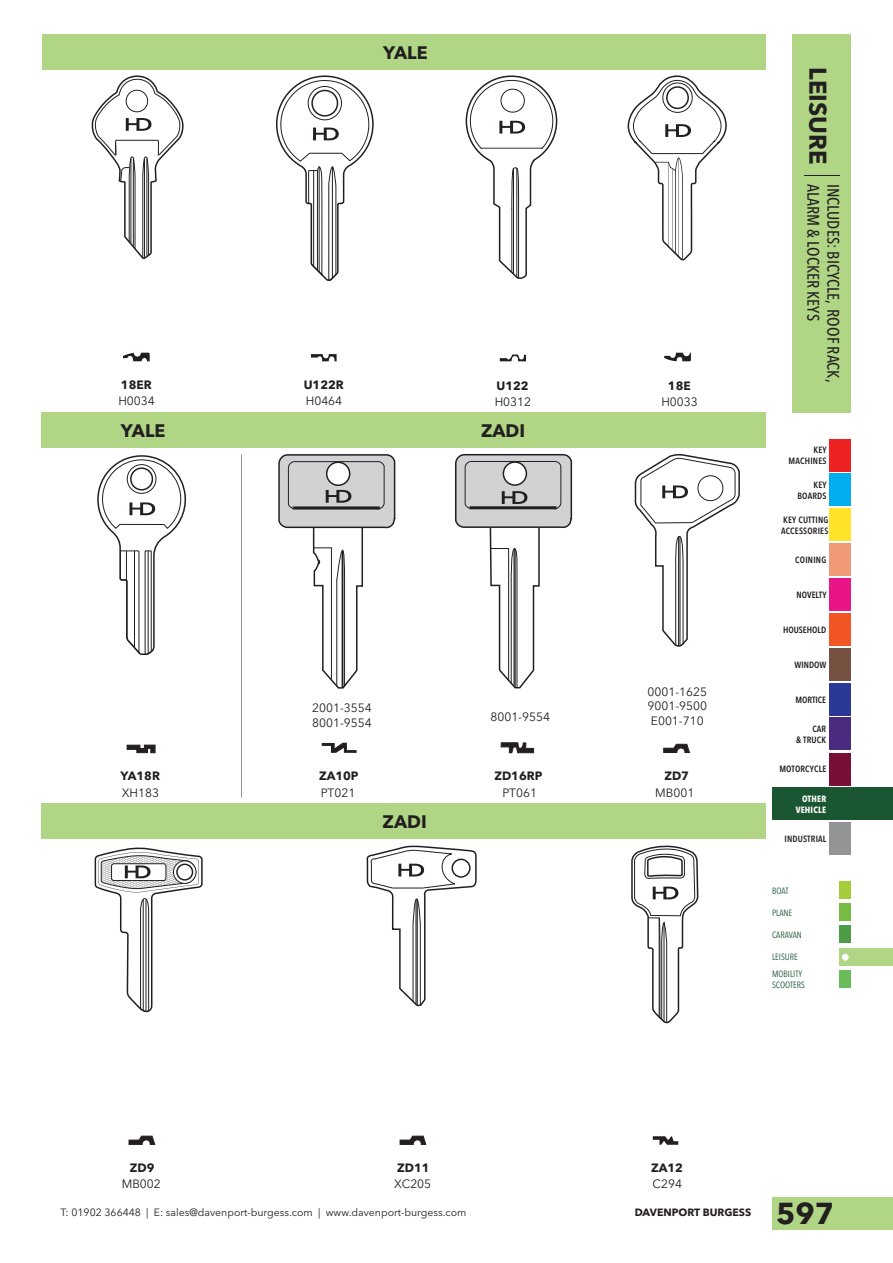
<style>
.page{position:relative;width:893px;height:1263px;background:#fff}
.page>*{position:absolute;margin:0;border:0;box-sizing:border-box;transform-origin:0 0}
.t1{font:700 30px "Avenir Next LT Pro";color:#231f20}
.t2{font:700 24px "Avenir Next LT Pro";color:#231f20}
.t3{font:700 18px "Avenir Next LT Pro";color:#231f20}
.t4{font:500 condensed 16.5px "Avenir Next LT Pro";color:#231f20}
.t5{font:12px/14.4px "Avenir Next LT Pro";color:#231f20}
.t6{font:700 12px "Avenir Next LT Pro";color:#231f20}
.t7{font:10.5px "Avenir Next LT Pro";color:#231f20}
.t8{font:700 10.5px "Avenir Next LT Pro";color:#231f20}
.t9{font:600 condensed 9px/10.8px "Avenir Next LT Pro";letter-spacing:.02em;color:#231f20;text-align:right}
.t10{font:condensed 9px/10.8px "Avenir Next LT Pro";color:#195631}
.t11{font:600 condensed 9px "Avenir Next LT Pro";color:#231f20}
.t12{font:700 condensed 9px/10.8px "Avenir Next LT Pro";letter-spacing:.02em;color:#fff;text-align:right}
</style>
<div class="page">
<svg style="left:123px;top:353px;width:27px;height:8px"></svg>
<svg style="left:311px;top:354px;width:26px;height:7px"></svg>
<svg style="left:500px;top:355px;width:26px;height:6px"></svg>
<svg style="left:664px;top:353px;width:27px;height:8px"></svg>
<svg style="left:322px;top:743px;width:35px;height:10px"></svg>
<svg style="left:501px;top:742px;width:33px;height:11px"></svg>
<svg style="left:663px;top:743px;width:27px;height:10px"></svg>
<svg style="left:128px;top:1135px;width:28px;height:10px"></svg>
<svg style="left:399px;top:1135px;width:28px;height:10px"></svg>
<svg style="left:653px;top:1136px;width:25px;height:9px"></svg>
<svg style="left:276px;top:75px;width:98px;height:206px"></svg>
<svg style="left:628px;top:75px;width:99px;height:185px"></svg>
<svg style="left:97px;top:455px;width:89px;height:200px"></svg>
<svg style="left:278px;top:454px;width:118px;height:235px"></svg>
<svg style="left:455px;top:454px;width:118px;height:235px"></svg>
<svg style="left:631px;top:845px;width:68px;height:179px"></svg>
<svg style="left:127px;top:745px;width:28px;height:8px"></svg>
<svg style="left:634px;top:454px;width:106px;height:193px"></svg>
<svg style="left:366px;top:845px;width:111px;height:162px"></svg>
<div style="left:466px;top:75px;width:91px;height:92px;border:2px solid #231f20;border-radius:50%"></div>
<svg style="left:470px;top:80px;width:83px;height:199px"></svg>
<svg style="left:91px;top:75px;width:93px;height:184px"></svg>
<svg style="left:95px;top:847px;width:108px;height:165px"></svg>
<div style="left:772px;top:1197px;width:121px;height:32px;background:#afd585"></div>
<div style="left:42px;top:412px;width:724px;height:36px;background:#afd585"></div>
<div style="left:42px;top:803px;width:724px;height:36px;background:#afd585"></div>
<div style="left:43px;top:34px;width:723px;height:35px;background:#afd585"></div>
<div style="left:791px;top:34px;width:59px;height:378px;background:#afd585"></div>
<div style="left:830px;top:439px;width:21px;height:32px;background:#ee2123"></div>
<div style="left:830px;top:474px;width:21px;height:32px;background:#00aeef"></div>
<div style="left:830px;top:509px;width:21px;height:32px;background:#ffe22a"></div>
<div style="left:830px;top:543px;width:21px;height:33px;background:#f09977"></div>
<div style="left:830px;top:578px;width:21px;height:33px;background:#ea1489"></div>
<div style="left:830px;top:613px;width:21px;height:32px;background:#f15624"></div>
<div style="left:830px;top:648px;width:21px;height:32px;background:#775243"></div>
<div style="left:830px;top:683px;width:21px;height:32px;background:#2b3895"></div>
<div style="left:830px;top:718px;width:21px;height:32px;background:#492b7f"></div>
<div style="left:772px;top:788px;width:121px;height:32px;background:#195631"></div>
<div style="left:830px;top:823px;width:21px;height:32px;background:#939595"></div>
<div style="left:830px;top:753px;width:21px;height:32px;background:#780f37"></div>
<hr style="left:804px;top:175px;width:36px;height:1px;background:#231f20">
<hr style="left:241px;top:454px;width:1px;height:343px;background:#929595">
<div style="left:839px;top:881px;width:12px;height:18px;background:#a3cd39"></div>
<div style="left:839px;top:903px;width:12px;height:18px;background:#76bb42"></div>
<div style="left:839px;top:948px;width:54px;height:17px;background:#afd585"></div>
<div style="left:839px;top:925px;width:12px;height:18px;background:#4b9c44"></div>
<div style="left:839px;top:970px;width:12px;height:18px;background:#69bc59"></div>
<div style="left:842px;top:954px;width:7px;height:7px;background:#fff;border-radius:50%"></div>
<h3 class="t3" style="left:383px;top:41px;width:46px">YALE</h3>
<p class="t6" style="left:121px;top:378px;width:32px">18ER</p>
<p class="t6" style="left:304px;top:377px;width:42px">U122R</p>
<p class="t6" style="left:497px;top:378px;width:34px">U122</p>
<p class="t6" style="left:668px;top:378px;width:24px">18E</p>
<p class="t5" style="left:118px;top:394px;width:38px">H0034</p>
<p class="t5" style="left:306px;top:393px;width:38px">H0464</p>
<p class="t5" style="left:495px;top:394px;width:38px">H0312</p>
<p class="t5" style="left:661px;top:394px;width:38px">H0033</p>
<h3 class="t3" style="left:121px;top:420px;width:46px">YALE</h3>
<h3 class="t3" style="left:481px;top:420px;width:46px">ZADI</h3>
<p class="t5" style="left:312px;top:701px;width:61px">2001-3554<br>8001-9554</p>
<p class="t5" style="left:490px;top:709px;width:61px">8001-9554</p>
<p class="t5" style="left:647px;top:684px;width:61px;text-align:justify">0001-1625<br>9001-9500<br>E001-710</p>
<p class="t6" style="left:120px;top:769px;width:41px">YA18R</p>
<p class="t6" style="left:319px;top:769px;width:41px">ZA10P</p>
<p class="t6" style="left:494px;top:769px;width:50px">ZD16RP</p>
<p class="t6" style="left:664px;top:769px;width:26px">ZD7</p>
<p class="t5" style="left:122px;top:786px;width:39px">XH183</p>
<p class="t5" style="left:321px;top:786px;width:36px">PT021</p>
<p class="t5" style="left:502px;top:786px;width:36px">PT061</p>
<p class="t5" style="left:655px;top:786px;width:41px">MB001</p>
<h3 class="t3" style="left:383px;top:811px;width:46px">ZADI</h3>
<h2 class="t2" style="left:832px;top:67px;width:99px;rotate:90deg">LEISURE</h2>
<h3 class="t4" style="left:823px;top:184px;width:138px;rotate:90deg">ALARM &amp; LOCKER KEYS</h3>
<h3 class="t4" style="left:843px;top:184px;width:200px;rotate:90deg">INCLUDES: BICYCLE, ROOF RACK,</h3>
<p class="t9" style="left:789px;top:444px;width:40px">KEY<br>MACHINES</p>
<p class="t9" style="left:797px;top:479px;width:31px">KEY<br>BOARDS</p>
<p class="t9" style="left:781px;top:514px;width:49px;text-align:left">KEY CUTTING<br>ACCESSORIES</p>
<p class="t9" style="left:795px;top:554px;width:32px">COINING</p>
<p class="t11" style="left:797px;top:589px;width:31px">NOVELTY</p>
<p class="t11" style="left:783px;top:624px;width:45px">HOUSEHOLD</p>
<p class="t9" style="left:794px;top:659px;width:33px">WINDOW</p>
<p class="t11" style="left:795px;top:694px;width:32px">MORTICE</p>
<p class="t9" style="left:796px;top:723px;width:32px">CAR<br>&amp; TRUCK</p>
<p class="t9" style="left:779px;top:764px;width:49px">MOTORCYCLE</p>
<p class="t12" style="left:796px;top:793px;width:32px">OTHER<br>VEHICLE</p>
<p class="t9" style="left:784px;top:834px;width:43px">INDUSTRIAL</p>
<p class="t10" style="left:772px;top:885px;width:18px">BOAT</p>
<p class="t10" style="left:772px;top:907px;width:22px">PLANE</p>
<p class="t10" style="left:772px;top:930px;width:31px">CARAVAN</p>
<p class="t10" style="left:772px;top:952px;width:27px">LEISURE</p>
<p class="t10" style="left:772px;top:968px;width:35px">MOBILITY<br>SCOOTERS</p>
<p class="t6" style="left:130px;top:1160px;width:26px">ZD9</p>
<p class="t6" style="left:397px;top:1160px;width:34px">ZD11</p>
<p class="t6" style="left:651px;top:1160px;width:33px">ZA12</p>
<p class="t5" style="left:122px;top:1177px;width:41px">MB002</p>
<p class="t5" style="left:394px;top:1177px;width:39px">XC205</p>
<p class="t5" style="left:653px;top:1177px;width:31px">C294</p>
<p class="t7" style="left:60px;top:1205px;width:408px">T: 01902 366448 | E: sales@davenport-burgess.com | www.davenport-burgess.com</p>
<p class="t8" style="left:635px;top:1205px;width:118px">DAVENPORT BURGESS</p>
<h1 class="t1" style="left:776px;top:1195px;width:60px">597</h1>
</div>
